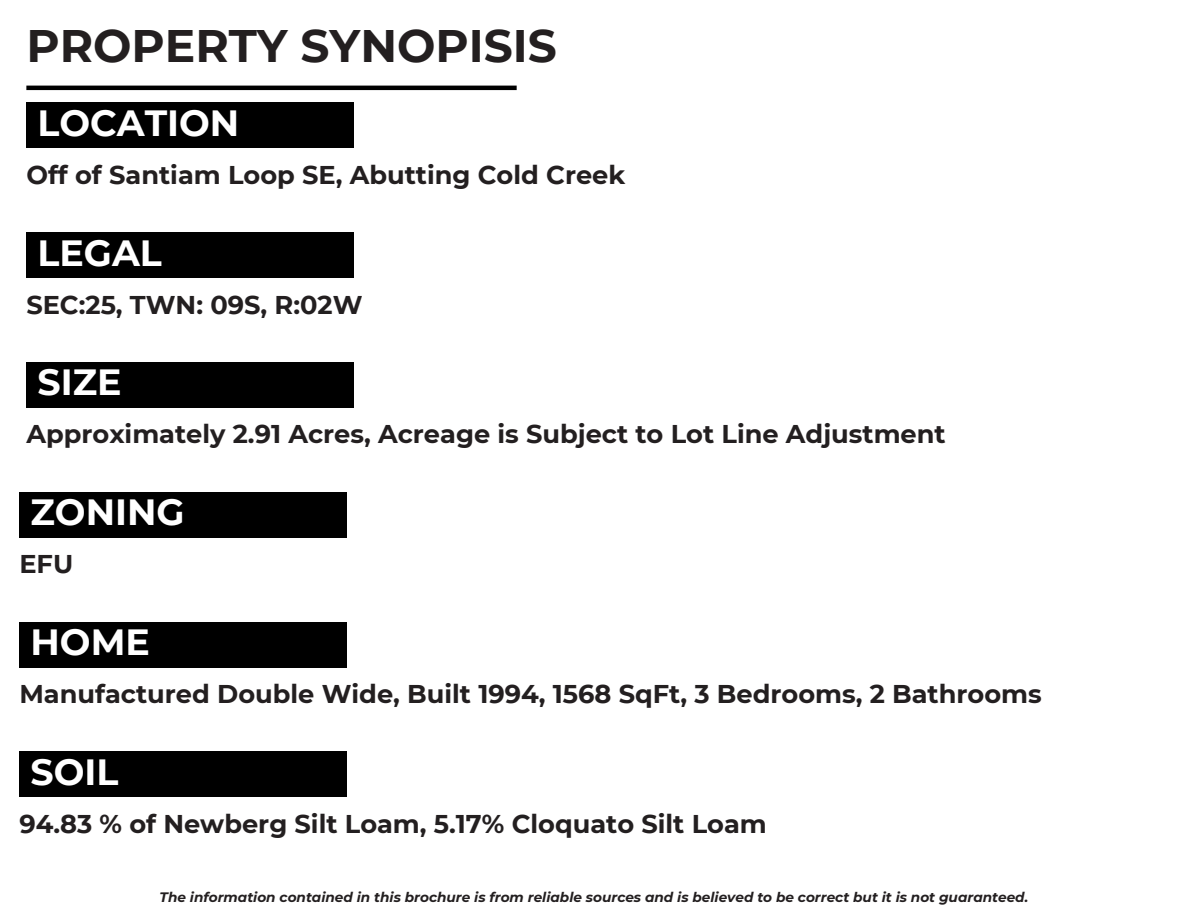
<style>
.page{position:relative;width:1188px;height:918px;background:#fff}
.page>*{position:absolute;margin:0;border:0;box-sizing:border-box;transform-origin:0 0}
.t1{font:700 45.45px "Montserrat";color:#231f20}
.t2{font:700 36.45px "Montserrat";color:#fff}
.t3{font:700 25.65px "Montserrat";color:#231f20}
.t4{font:italic 700 13.65px "Montserrat";color:#231f20}
</style>
<div class="page">
<hr style="left:26px;top:86px;width:491px;height:4px;background:#000">
<div style="left:26px;top:102px;width:328px;height:46px;background:#000"></div>
<div style="left:26px;top:232px;width:328px;height:46px;background:#000"></div>
<div style="left:26px;top:362px;width:328px;height:46px;background:#000"></div>
<div style="left:19px;top:492px;width:328px;height:45px;background:#000"></div>
<div style="left:19px;top:622px;width:328px;height:45px;background:#000"></div>
<div style="left:19px;top:752px;width:328px;height:45px;background:#000"></div>
<p class="t1" style="left:26px;top:18px;width:532px">PROPERTY SYNOPISIS</p>
<p class="t2" style="left:38px;top:100px;width:203px">LOCATION</p>
<p class="t3" style="left:26px;top:159px;width:601px">Off of Santiam Loop SE, Abutting Cold Creek</p>
<p class="t2" style="left:38px;top:230px;width:126px">LEGAL</p>
<p class="t3" style="left:26px;top:289px;width:338px">SEC:25, TWN: 09S, R:02W</p>
<h2 class="t2" style="left:38px;top:360px;width:86px">SIZE</h2>
<p class="t3" style="left:26px;top:419px;width:921px">Approximately 2.91 Acres, Acreage is Subject to Lot Line Adjustment</p>
<h2 class="t2" style="left:31px;top:490px;width:156px">ZONING</h2>
<p class="t3" style="left:19px;top:548px;width:55px">EFU</p>
<h2 class="t2" style="left:31px;top:620px;width:121px">HOME</h2>
<p class="t3" style="left:19px;top:678px;width:1024px">Manufactured Double Wide, Built 1994, 1568 SqFt, 3 Bedrooms, 2 Bathrooms</p>
<h2 class="t2" style="left:31px;top:750px;width:89px">SOIL</h2>
<p class="t3" style="left:19px;top:808px;width:749px">94.83 % of Newberg Silt Loam, 5.17% Cloquato Silt Loam</p>
<p class="t4" style="left:160px;top:889px;width:870px">The information contained in this brochure is from reliable sources and is believed to be correct but it is not guaranteed.</p>
</div>
